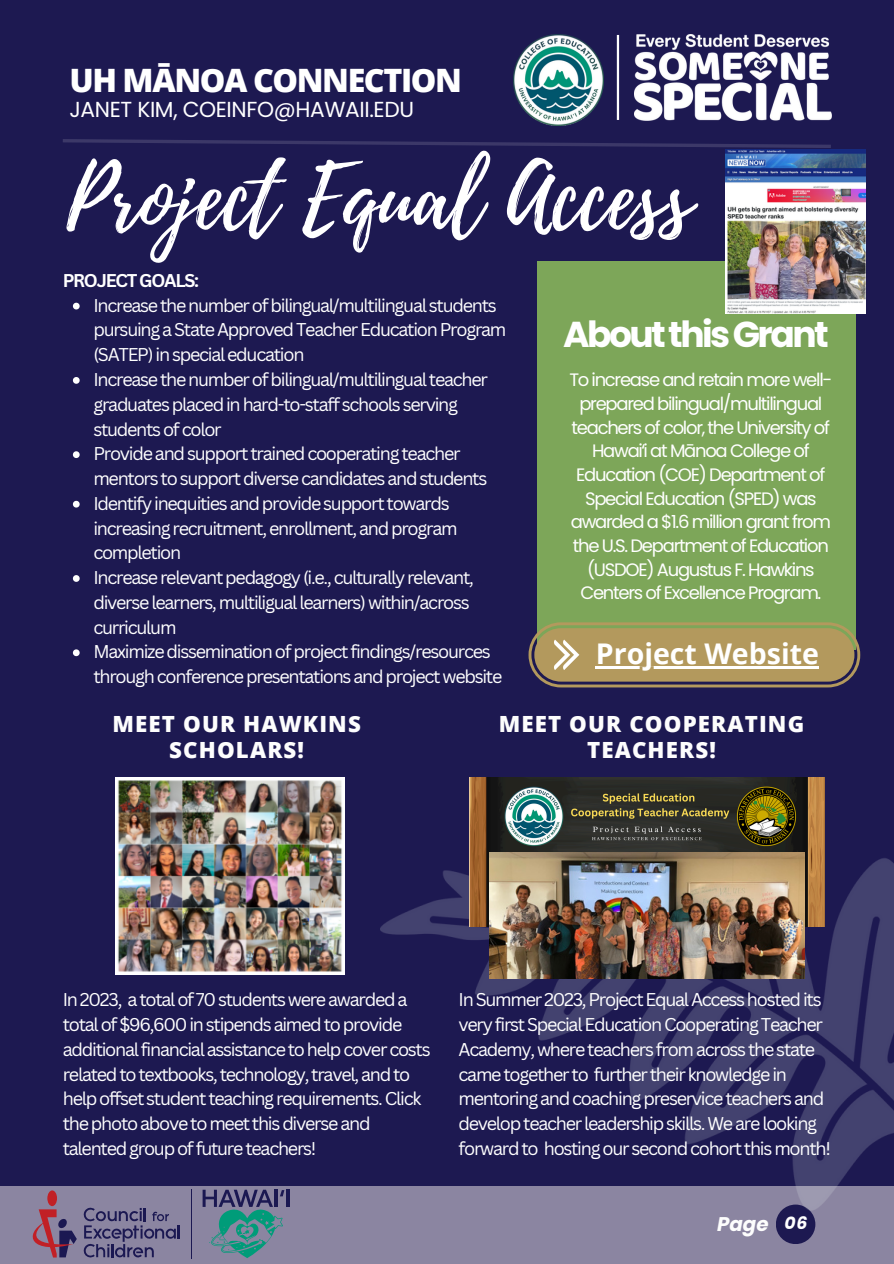
<style>
.page{position:relative;width:894px;height:1264px;background:#fff}
.page>*{position:absolute;margin:0;border:0;box-sizing:border-box;transform-origin:0 0}
.t1{font:87px "Playlist Script";color:#fff}
.t2{font:700 36px "Poppins";letter-spacing:-.07em;color:#fff}
.t3{font:800 32.25px "Open Sans";letter-spacing:-.045em;color:#fff}
.t4{font:700 28.5px "Open Sans";color:#fff}
.t5{font:800 22.35px/25.8px "Open Sans";letter-spacing:.05em;color:#fdfdfd;text-align:center}
.t6{font:21.75px "Poppins";letter-spacing:-.015em;color:#fff}
.t7{font:italic 700 19.8px "Poppins";color:#fdfdfd}
.t8{font:18px/24.8px "Canva Sans";letter-spacing:-.07em;color:#fff}
.t9{font:18px/23.7px "Poppins";letter-spacing:-.07em;color:#fff;text-align:center}
.t10{font:700 18px "Canva Sans";letter-spacing:-.07em;color:#fff}
.t11{font:italic 700 17.25px "Poppins";color:#fff}
.s1{font-family:"Noto Sans"}
</style>
<div class="page">
<div style="left:0;top:0;width:893px;height:1263px;background:#1d1951"></div>
<hr style="left:616px;top:35px;width:3px;height:85px;background:#fff">
<svg style="left:63px;top:139px;width:768px;height:9px"></svg>
<img style="left:634px;top:35px;width:197px;height:85px">
<div style="left:0;top:1186px;width:893px;height:77px;background:#8b85a1"></div>
<div style="left:775px;top:1204px;width:40px;height:39px;background:#1d1951;border-radius:50%"></div>
<img style="left:513px;top:35px;width:90px;height:90px">
<div style="left:47px;top:1190px;width:10px;height:16px;background:#c12026;border-radius:50%"></div>
<svg style="left:83px;top:1207px;width:97px;height:50px"></svg>
<svg style="left:33px;top:1209px;width:44px;height:48px"></svg>
<hr style="left:191px;top:1189px;width:1px;height:70px;background:#1b1852">
<hr style="left:286px;top:1189px;width:3px;height:17px;background:#1b1852">
<svg style="left:202px;top:1189px;width:82px;height:69px"></svg>
<div style="left:536px;top:261px;width:319px;height:388px;background:#7da659"></div>
<svg style="left:528px;top:622px;width:332px;height:65px;background:#a3905d"></svg>
<hr style="left:595px;top:666px;width:223px;height:3px;background:#fff">
<img style="left:380px;top:813px;width:513px;height:402px">
<img style="left:115px;top:777px;width:229px;height:197px">
<img style="left:725px;top:150px;width:140px;height:163px">
<img style="left:469px;top:777px;width:355px;height:149px">
<img style="left:489px;top:852px;width:314px;height:126px">
<svg style="left:73px;top:303px;width:7px;height:6px"></svg>
<svg style="left:73px;top:377px;width:7px;height:7px"></svg>
<svg style="left:73px;top:451px;width:7px;height:7px"></svg>
<svg style="left:73px;top:501px;width:7px;height:6px"></svg>
<svg style="left:73px;top:575px;width:7px;height:7px"></svg>
<svg style="left:73px;top:649px;width:7px;height:7px"></svg>
<p class="t3" style="left:69px;top:58px;width:394px">UH MĀNOA CONNECTION</p>
<p class="t6" style="left:69px;top:94px;width:346px">JANET KIM, COEINFO@HAWAII.EDU</p>
<p class="t1" style="left:66px;top:136px;width:626px">Project Equal Access</p>
<h3 class="t10" style="left:63px;top:268px;width:138px">PROJECT GOALS:</h3>
<h4 class="t8" style="left:93px;top:292px;width:414px">Increase the number of bilingual/multilingual students pursuing a State Approved Teacher Education Program (SATEP) in special education</h4>
<h4 class="t8" style="left:93px;top:366px;width:396px">Increase the number of bilingual/multilingual teacher graduates placed in hard-to-staff schools serving students of color</h4>
<p class="t8" style="left:93px;top:441px;width:395px">Provide and support trained cooperating teacher mentors to support diverse candidates and students</p>
<p class="t8" style="left:93px;top:490px;width:365px">Identify inequities and provide support towards increasing recruitment, enrollment, and program completion</p>
<p class="t8" style="left:93px;top:564px;width:382px">Increase relevant pedagogy (i.e., culturally relevant, diverse learners, multiligual learners) within/across curriculum</p>
<p class="t8" style="left:93px;top:639px;width:410px">Maximize dissemination of project findings/resources through conference presentations and project website</p>
<h2 class="t2" style="left:563px;top:309px;width:267px">AboutthisGrant</h2>
<p class="t9" style="left:569px;top:368px;width:264px">To increase and retain more well&shy;prepared bilingual/multilingual teachers of color, the University of<br>Hawai<span class="s1">ʻ</span>i at Mānoa College of<br>Education (COE) Department of<br>Special Education (SPED) was awarded a $1.6 million grant from the U.S. Department of Education (USDOE) Augustus F. Hawkins<br>Centers of Excellence Program.</p>
<p class="t4" style="left:595px;top:634px;width:224px">Project Website</p>
<p class="t5" style="left:112px;top:710px;width:250px">MEET OUR HAWKINS<br>SCHOLARS!</p>
<p class="t5" style="left:498px;top:710px;width:307px">MEET OUR COOPERATING<br>TEACHERS!</p>
<p class="t8" style="left:63px;top:986px;width:369px">In 2023, a total of 70 students were awarded a total of $96,600 in stipends aimed to provide additional financial assistance to help cover costs related to textbooks, technology, travel, and to help offset student teaching requirements. Click the photo above to meet this diverse and talented group of future teachers!</p>
<p class="t8" style="left:458px;top:986px;width:374px">In Summer 2023, Project Equal Access hosted its very first Special Education Cooperating Teacher Academy, where teachers from across the state came together to further their knowledge in mentoring and coaching preservice teachers and develop teacher leadership skills. We are looking forward to hosting our second cohort this month!</p>
<p class="t7" style="left:717px;top:1210px;width:53px">Page</p>
<p class="t11" style="left:784px;top:1211px;width:25px">06</p>
</div>
